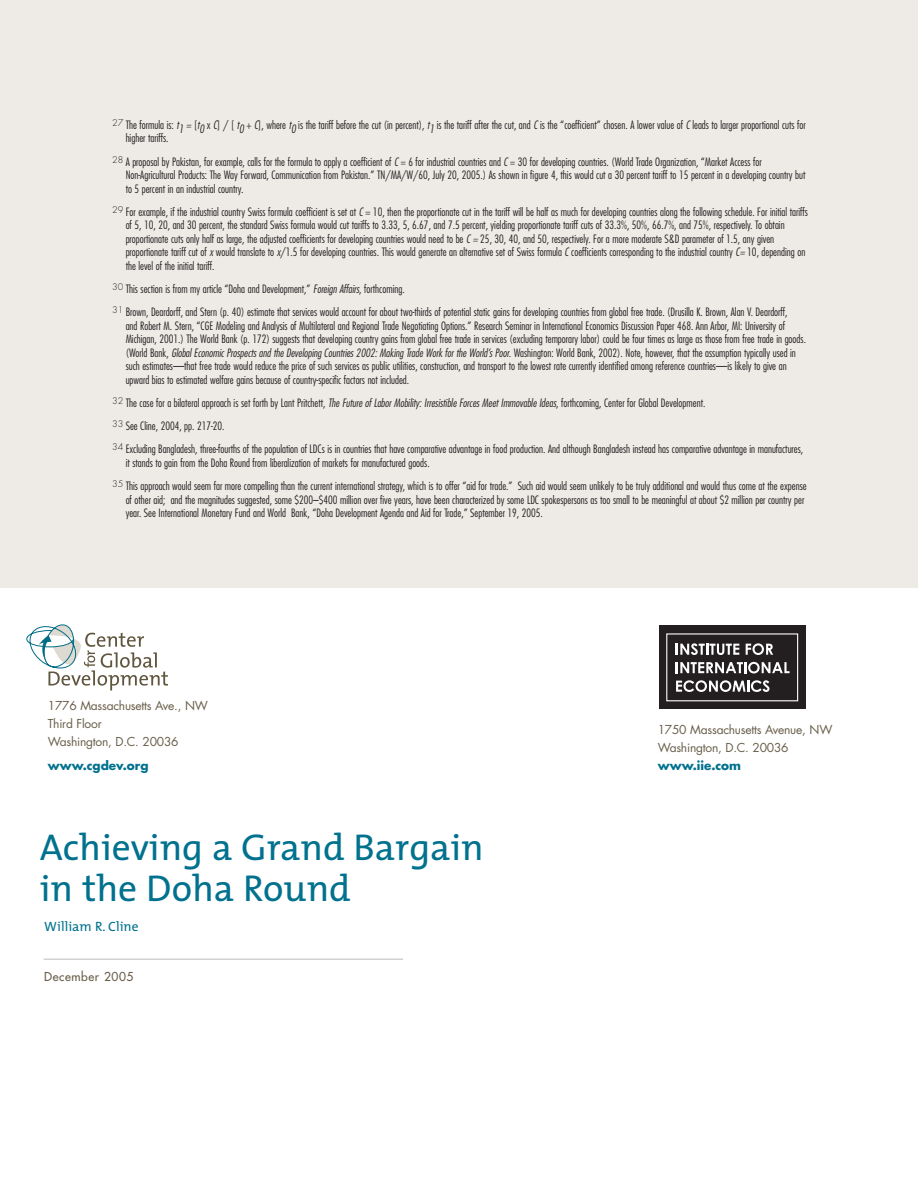
<style>
.page{position:relative;width:918px;height:1188px;background:#fff}
.page>*{position:absolute;margin:0;border:0;box-sizing:border-box;transform-origin:0 0}
.t1{font:37.5px/40.5px "The Mix";color:#00718e}
.t2{font:13.5px "The Mix";color:#00718e}
.t3{font:12px/18px "Futura";letter-spacing:-.02em;color:#685d49}
.t4{font:700 12px "Futura";color:#00718e}
.t5{font:12px "Futura";letter-spacing:.045em;color:#685d49}
.t6{font:300 condensed 11.25px/13.5px "Futura";color:#231f20}
.s1{font-style:italic}
</style>
<div class="page">
<svg style="left:26px;top:624px;width:142px;height:67px"></svg>
<hr style="left:44px;top:958px;width:359px;height:2px;background:#d1d2d4">
<div style="left:0;top:0;width:917px;height:588px;background:#eeebe7"></div>
<div style="left:660px;top:626px;width:146px;height:83px;background:#231f20"></div>
<div style="left:666px;top:633px;width:132px;height:68px;border:1px solid #fff"></div>
<svg style="left:675px;top:643px;width:64px;height:12px"></svg>
<svg style="left:745px;top:643px;width:28px;height:12px"></svg>
<svg style="left:675px;top:662px;width:115px;height:12px"></svg>
<svg style="left:676px;top:680px;width:93px;height:12px"></svg>
<p class="t6" style="left:126px;top:119px;width:682px;text-indent:-13px"><sup>27</sup> The formula is: <span class="s1">t1=</span> [<span class="s1">t0</span> x <span class="s1">C</span>] / [ <span class="s1">t0</span> + <span class="s1">C</span>], where <span class="s1">t0</span> is the tariff before the cut (in percent), <span class="s1">t1</span>is the tariff after the cut, and <span class="s1">C</span>is the “coefficient” chosen. A lower value of <span class="s1">C</span>leads to larger proportional cuts for higher tariffs.</p>
<p class="t6" style="left:126px;top:155px;width:681px;text-indent:-13px"><sup>28</sup> A proposal by Pakistan, for example, calls for the formula to apply a coefficient of <span class="s1">C</span>= 6 for industrial countries and <span class="s1">C</span>= 30 for developing countries. (World Trade Organization, “Market Access for<br>Non-Agricultural Products: The Way Forward, Communication from Pakistan.” TN/MA/W/60, July 20, 2005.) As shown in figure 4, this would cut a 30 percent tariff to 15 percent in a developing country but to 5 percent in an industrial country.</p>
<p class="t6" style="left:126px;top:206px;width:684px;text-indent:-13px"><sup>29</sup> For example, if the industrial country Swiss formula coefficient is set at <span class="s1">C</span>= 10, then the proportionate cut in the tariff will be half as much for developing countries along the following schedule. For initial tariffs of 5, 10, 20, and 30 percent, the standard Swiss formula would cut tariffs to 3.33, 5, 6.67, and 7.5 percent, yielding proportionate tariff cuts of 33.3%, 50%, 66.7%, and 75%, respectively. To obtain proportionate cuts only half as large, the adjusted coefficients for developing countries would need to be <span class="s1">C =</span> 25, 30, 40, and 50, respectively. For a more moderate S&amp;D parameter of 1.5, any given proportionate tariff cut of <span class="s1">x</span>would translate to <span class="s1">x</span>/1.5 for developing countries. This would generate an alternative set of Swiss formula <span class="s1">C</span>coefficients corresponding to the industrial country <span class="s1">C=</span>10, depending on the level of the initial tariff.</p>
<p class="t6" style="left:112px;top:278px;width:677px;line-height:23.2px"><sup>30</sup> This section is from my article “Doha and Development,” <span class="s1">Foreign Affairs</span>, forthcoming.<br><sup>31</sup> Brown, Deardorff, and Stern (p. 40) estimate that services would account for about two-thirds of potential static gains for developing countries from global free trade. (Drusilla K. Brown, Alan V. Deardorff,</p>
<p class="t6" style="left:126px;top:320px;width:682px">and Robert M. Stern, “CGE Modeling and Analysis of Multilateral and Regional Trade Negotiating Options.” Research Seminar in International Economics Discussion Paper 468. Ann Arbor, MI: University of Michigan, 2001.) The World Bank (p. 172) suggests that developing country gains from global free trade in services (excluding temporary labor) could be four times as large as those from free trade in goods. (World Bank, <span class="s1">Global Economic Prospects and the Developing Countries 2002: Making Trade Work for the World’s Poor.</span>Washington: World Bank, 2002). Note, however, that the assumption typically used in such estimates—that free trade would reduce the price of such services as public utilities, construction, and transport to the lowest rate currently identified among reference countries—is likely to give an upward bias to estimated welfare gains because of country-specific factors not included.</p>
<p class="t6" style="left:112px;top:392px;width:693px;line-height:23.2px"><sup>32</sup> The case for a bilateral approach is set forth by Lant Pritchett, <span class="s1">The Future of Labor Mobility: Irresistible Forces Meet Immovable Ideas</span>, forthcoming, Center for Global Development.<br><sup>33</sup> See Cline, 2004, pp. 217-20.<br><sup>34</sup> Excluding Bangladesh, three-fourths of the population of LDCs is in countries that have comparative advantage in food production. And although Bangladesh instead has comparative advantage in manufactures,</p>
<p class="t6" style="left:112px;top:452px;width:696px;line-height:23.2px;text-indent:14px">it stands to gain from the Doha Round from liberalization of markets for manufactured goods.<br><sup>35</sup> This approach would seem far more compelling than the current international strategy, which is to offer “aid for trade.” Such aid would seem unlikely to be truly additional and would thus come at the expense</p>
<p class="t6" style="left:126px;top:493px;width:680px">of other aid; and the magnitudes suggested, some $200–$400 million over five years, have been characterized by some LDC spokespersons as too small to be meaningful at about $2 million per country per year. See International Monetary Fund and World Bank, “Doha Development Agenda and Aid for Trade,” September 19, 2005.</p>
<p class="t3" style="left:48px;top:698px;width:162px">1776 Massachusetts Ave., NW<br>Third Floor<br>Washington, D.C. 20036</p>
<p class="t4" style="left:48px;top:760px;width:102px">www.cgdev.org</p>
<h1 class="t1" style="left:40px;top:831px;width:445px">Achieving a Grand Bargain in the Doha Round</h1>
<p class="t2" style="left:44px;top:922px;width:96px">William R. Cline</p>
<p class="t5" style="left:44px;top:970px;width:91px">December 2005</p>
<p class="t3" style="left:658px;top:721px;width:176px">1750 Massachusetts Avenue, NW<br>Washington, D.C. 20036</p>
<p class="t4" style="left:658px;top:760px;width:85px">www.iie.com</p>
</div>
